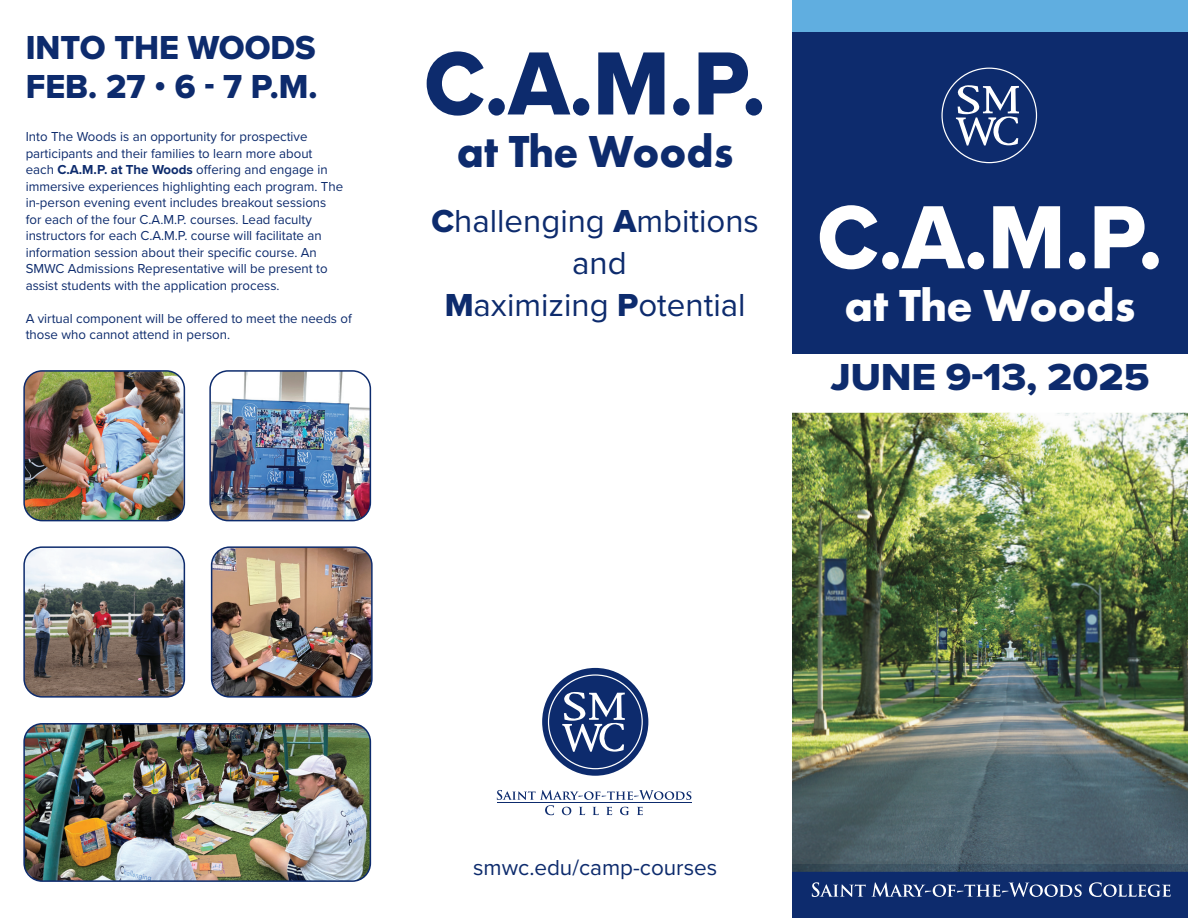
<style>
.page{position:relative;width:1188px;height:918px;background:#fff}
.page>*{position:absolute;margin:0;border:0;box-sizing:border-box;transform-origin:0 0}
.t1{font:93px "Proxima Nova Extrabld";color:#fff;scale:.95 1}
.t2{font:93px "Proxima Nova Extrabld";color:#0d2b6d;scale:.94 1}
.t3{font:700 46.5px "Futura PT";color:#fff}
.t4{font:700 46.5px "Futura PT";color:#0d2b6d;scale:.95 1}
.t5{font:39px "Proxima Nova Extrabld";letter-spacing:-.01em;color:#0d2b6d;scale:1.07 1}
.t6{font:34.5px "Proxima Nova Extrabld";color:#0d2b6d}
.t7{font:33px "Proxima Nova";color:#0d2b6d}
.t8{font:22.5px "Proxima Nova";color:#0d2b6d}
.t9{font:13.5px/16.5px "Proxima Nova";color:#0d2b6d}
.s1{font-weight:700}
.s2{font-family:"Proxima Nova Extrabld"}
</style>
<div class="page">
<div style="left:792px;top:0;width:396px;height:353px;background:#0d2b6d"></div>
<div style="left:542px;top:668px;width:106px;height:108px;background:#0d2b6d;border-radius:50%"></div>
<svg style="left:548px;top:674px;width:95px;height:95px"></svg>
<svg style="left:497px;top:790px;width:194px;height:25px"></svg>
<hr style="left:497px;top:802px;width:194px;height:1px;background:#0d2b6d">
<svg style="left:941px;top:68px;width:96px;height:95px"></svg>
<div style="left:792px;top:864px;width:396px;height:54px;background:#0d2b6d"></div>
<svg style="left:812px;top:882px;width:270px;height:15px"></svg>
<svg style="left:1089px;top:882px;width:82px;height:15px"></svg>
<img style="left:792px;top:413px;width:396px;height:459px">
<div style="left:792px;top:0;width:396px;height:32px;background:#60aee0"></div>
<img style="left:212px;top:549px;width:158px;height:146px">
<div style="left:211px;top:546px;width:162px;height:152px;border:2px solid #0d2b6d;border-radius:18px"></div>
<img style="left:212px;top:373px;width:158px;height:148px">
<div style="left:209px;top:370px;width:162px;height:151px;border:2px solid #0d2b6d;border-radius:18px"></div>
<img style="left:26px;top:373px;width:158px;height:148px">
<div style="left:23px;top:370px;width:162px;height:151px;border:2px solid #0d2b6d;border-radius:18px"></div>
<img style="left:26px;top:549px;width:158px;height:146px">
<div style="left:23px;top:546px;width:162px;height:152px;border:2px solid #0d2b6d;border-radius:18px"></div>
<img style="left:26px;top:724px;width:344px;height:157px">
<div style="left:23px;top:723px;width:348px;height:159px;border:2px solid #0d2b6d;border-radius:18px"></div>
<p class="t6" style="left:26px;top:22px;width:291px">INTO THE WOODS</p>
<p class="t6" style="left:26px;top:61px;width:293px">FEB. 27 • 6 - 7 P.M.</p>
<p class="t9" style="left:26px;top:128px;width:319px">Into The Woods is an opportunity for prospective participants and their families to learn more about each <span class="s1">C.A.M.P. at The Woods</span> offering and engage in immersive experiences highlighting each program. The in-person evening event includes breakout sessions for each of the four C.A.M.P. courses. Lead faculty instructors for each C.A.M.P. course will facilitate an information session about their specific course. An SMWC Admissions Representative will be present to assist students with the application process.</p>
<p class="t9" style="left:26px;top:309px;width:328px">A virtual component will be offered to meet the needs of those who cannot attend in person.</p>
<p class="t2" style="left:424px;top:14px;width:365px">C.A.M.P.</p>
<p class="t4" style="left:457px;top:121px;width:293px">at The Woods</p>
<p class="t7" style="left:431px;top:196px;width:329px"><span class="s2">C</span>hallenging <span class="s2">A</span>mbitions</p>
<p class="t7" style="left:572px;top:238px;width:56px">and</p>
<p class="t7" style="left:445px;top:280px;width:303px"><span class="s2">M</span>aximizing <span class="s2">P</span>otential</p>
<p class="t1" style="left:818px;top:168px;width:365px">C.A.M.P.</p>
<p class="t3" style="left:844px;top:275px;width:293px">at The Woods</p>
<p class="t5" style="left:830px;top:348px;width:300px">JUNE 9-13, 2025</p>
<p class="t8" style="left:473px;top:851px;width:246px">smwc.edu/camp-courses</p>
</div>
